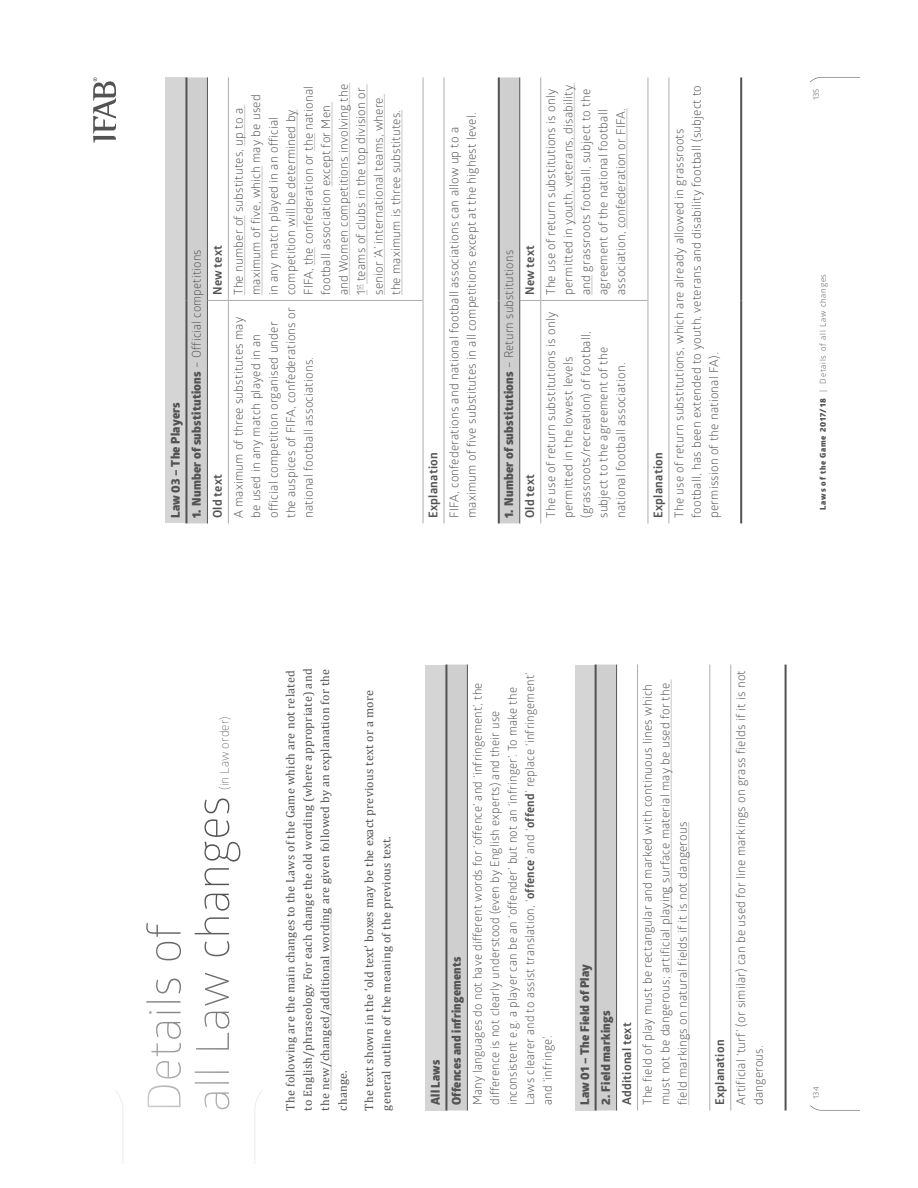
<style>
.page{position:relative;width:918px;height:1188px;background:#fff}
.page>*{position:absolute;margin:0;border:0;box-sizing:border-box;transform-origin:0 0}
.t1{font:12.15px/17.5px "Glober";letter-spacing:.02em;color:#535353}
.t2{font:12.15px/17.5px "Cambria";letter-spacing:.02em;color:#535353}
.t3{font:800 12.15px/21px "Glober";letter-spacing:.02em;color:#535353}
.t4{font:700 12.15px "Glober";letter-spacing:.02em;color:#535353}
.t5{font:300 12.15px "Glober";letter-spacing:.01em;color:#535353}
.t6{font:8.1px "Glober";letter-spacing:.1em;color:#535353}
.s1{font-weight:400}
.s2{font-weight:700}
.s3{font-weight:800}
</style>
<div class="page">
<svg style="left:810px;top:1105px;width:49px;height:6px"></svg>
<hr style="left:330px;top:907px;width:2px;height:183px;background:#d5d5d5">
<div style="left:425px;top:665px;width:21px;height:446px;background:#d5d5d5"></div>
<svg style="left:447px;top:665px;width:169px;height:446px"></svg>
<div style="left:575px;top:665px;width:21px;height:446px;background:#d5d5d5"></div>
<hr style="left:637px;top:665px;width:1px;height:446px;background:#adadad">
<hr style="left:709px;top:665px;width:1px;height:446px;background:#adadad">
<hr style="left:730px;top:665px;width:1px;height:446px;background:#adadad">
<hr style="left:616px;top:665px;width:1px;height:446px;background:#535353">
<hr style="left:595px;top:665px;width:2px;height:446px;background:#535353">
<hr style="left:445px;top:665px;width:2px;height:446px;background:#535353">
<hr style="left:467px;top:665px;width:1px;height:446px;background:#535353">
<hr style="left:785px;top:665px;width:2px;height:446px;background:#535353">
<hr style="left:671px;top:679px;width:1px;height:294px;background:#d5d5d5">
<hr style="left:688px;top:822px;width:1px;height:283px;background:#d5d5d5">
<svg style="left:146px;top:923px;width:35px;height:184px"></svg>
<svg style="left:195px;top:842px;width:45px;height:267px"></svg>
<svg style="left:116px;top:1091px;width:7px;height:73px"></svg>
<svg style="left:255px;top:1091px;width:7px;height:16px"></svg>
<svg style="left:810px;top:77px;width:49px;height:5px"></svg>
<svg style="left:93px;top:77px;width:23px;height:66px"></svg>
<div style="left:166px;top:77px;width:20px;height:446px;background:#d5d5d5"></div>
<svg style="left:187px;top:77px;width:332px;height:446px"></svg>
<hr style="left:228px;top:300px;width:1px;height:223px;background:#adadad">
<hr style="left:228px;top:77px;width:1px;height:223px;background:#adadad">
<hr style="left:423px;top:300px;width:1px;height:223px;background:#adadad">
<hr style="left:423px;top:77px;width:1px;height:223px;background:#adadad">
<hr style="left:444px;top:300px;width:1px;height:223px;background:#adadad">
<hr style="left:444px;top:77px;width:1px;height:223px;background:#adadad">
<hr style="left:540px;top:300px;width:1px;height:223px;background:#adadad">
<hr style="left:540px;top:77px;width:1px;height:223px;background:#adadad">
<hr style="left:648px;top:300px;width:1px;height:223px;background:#adadad">
<hr style="left:648px;top:77px;width:1px;height:223px;background:#adadad">
<hr style="left:669px;top:300px;width:1px;height:223px;background:#adadad">
<hr style="left:669px;top:77px;width:1px;height:223px;background:#adadad">
<svg style="left:208px;top:300px;width:20px;height:1px"></svg>
<hr style="left:229px;top:300px;width:194px;height:1px;background:#adadad">
<svg style="left:520px;top:300px;width:20px;height:1px"></svg>
<hr style="left:541px;top:300px;width:107px;height:1px;background:#adadad">
<hr style="left:207px;top:300px;width:1px;height:223px;background:#535353">
<hr style="left:207px;top:77px;width:1px;height:223px;background:#535353">
<hr style="left:519px;top:300px;width:1px;height:223px;background:#535353">
<hr style="left:519px;top:77px;width:1px;height:223px;background:#535353">
<hr style="left:185px;top:300px;width:2px;height:223px;background:#535353">
<hr style="left:185px;top:77px;width:2px;height:223px;background:#535353">
<hr style="left:498px;top:300px;width:2px;height:223px;background:#535353">
<hr style="left:498px;top:77px;width:2px;height:223px;background:#535353">
<hr style="left:740px;top:300px;width:2px;height:223px;background:#535353">
<hr style="left:740px;top:77px;width:2px;height:223px;background:#535353">
<hr style="left:244px;top:216px;width:1px;height:79px;background:#d5d5d5">
<hr style="left:244px;top:104px;width:1px;height:42px;background:#d5d5d5">
<hr style="left:261px;top:166px;width:2px;height:129px;background:#d5d5d5">
<hr style="left:296px;top:109px;width:2px;height:118px;background:#d5d5d5">
<svg style="left:314px;top:247px;width:1px;height:18px"></svg>
<svg style="left:314px;top:133px;width:1px;height:18px"></svg>
<hr style="left:331px;top:102px;width:2px;height:84px;background:#d5d5d5">
<hr style="left:349px;top:83px;width:1px;height:212px;background:#d5d5d5">
<svg style="left:362px;top:284px;width:6px;height:11px"></svg>
<hr style="left:366px;top:84px;width:2px;height:200px;background:#d5d5d5">
<hr style="left:384px;top:94px;width:1px;height:201px;background:#d5d5d5">
<hr style="left:401px;top:110px;width:2px;height:185px;background:#d5d5d5">
<hr style="left:574px;top:83px;width:1px;height:142px;background:#d5d5d5">
<hr style="left:591px;top:275px;width:2px;height:20px;background:#d5d5d5">
<hr style="left:626px;top:108px;width:2px;height:120px;background:#d5d5d5">
<p class="t3" style="left:166px;top:518px;width:118px;rotate:-90deg">Law 03 – The Players</p>
<p class="t4" style="left:211px;top:295px;width:51px;rotate:-90deg">New text</p>
<p class="t3" style="left:187px;top:518px;width:270px;rotate:-90deg">1. Number of substitutions <span class="s1">– Official competitions<br></span><span class="s2">Old text</span></p>
<p class="t1" style="left:231px;top:295px;width:213px;rotate:-90deg">The number of substitutes, up to a maximum of five, which may be used in any match played in an official competition will be determined by FIFA, the confederation or the national football association except for Men and Women competitions involving the 1<sup>st</sup> teams of clubs in the top division or senior ‘A’ international teams, where the maximum is three substitutes.</p>
<p class="t1" style="left:231px;top:518px;width:212px;rotate:-90deg">A maximum of three substitutes may be used in any match played in an official competition organised under the auspices of FIFA, confederations or national football associations.</p>
<p class="t4" style="left:426px;top:518px;width:67px;rotate:-90deg">Explanation</p>
<p class="t1" style="left:447px;top:518px;width:407px;rotate:-90deg">FIFA, confederations and national football associations can allow up to a maximum of five substitutes in all competitions except at the highest level.</p>
<p class="t4" style="left:523px;top:295px;width:51px;rotate:-90deg">New text</p>
<p class="t3" style="left:500px;top:518px;width:269px;rotate:-90deg">1. Number of substitutions <span class="s1">– Return substitutions<br></span><span class="s2">Old text</span></p>
<p class="t1" style="left:544px;top:295px;width:212px;rotate:-90deg">The use of return substitutions is only permitted in youth, veterans, disability and grassroots football, subject to the agreement of the national football association, confederation or FIFA.</p>
<p class="t1" style="left:544px;top:518px;width:208px;rotate:-90deg">The use of return substitutions is only permitted in the lowest levels (grassroots/recreation) of football, subject to the agreement of the national football association.</p>
<p class="t4" style="left:651px;top:518px;width:67px;rotate:-90deg">Explanation</p>
<p class="t1" style="left:672px;top:518px;width:434px;rotate:-90deg">The use of return substitutions, which are already allowed in grassroots football, has been extended to youth, veterans and disability football (subject to permission of the national FA).</p>
<p class="t6" style="left:813px;top:100px;width:13px;rotate:-90deg">135</p>
<p class="t6" style="left:820px;top:510px;width:237px;rotate:-90deg"><span class="s3">Laws of the Game 2017/18</span> | Details of all Law changes</p>
<p class="t5" style="left:218px;top:790px;width:75px;rotate:-90deg">(in Law order)</p>
<p class="t2" style="left:281px;top:1111px;width:443px;rotate:-90deg">The following are the main changes to the Laws of the Game which are not related to English/phraseology. For each change the old wording (where appropriate) and the new/changed/additional wording are given followed by an explanation for the change.</p>
<p class="t2" style="left:360px;top:1111px;width:422px;rotate:-90deg">The text shown in the ‘old text’ boxes may be the exact previous text or a more general outline of the meaning of the previous text.</p>
<p class="t3" style="left:426px;top:1105px;width:150px;rotate:-90deg">All Laws<br>Offences and infringements</p>
<p class="t1" style="left:470px;top:1105px;width:434px;rotate:-90deg">Many languages do not have different words for ‘offence’ and ‘infringement’, the difference is not clearly understood (even by English experts) and their use inconsistent e.g. a player can be an ‘offender’ but not an ‘infringer’. To make the Laws clearer and to assist translation, ‘<span class="s2">offence</span>’ and ‘<span class="s2">offend</span>’ replace ‘infringement’ and ‘infringe’.</p>
<p class="t3" style="left:576px;top:1105px;width:143px;rotate:-90deg">Law 01 – The Field of Play</p>
<p class="t3" style="left:597px;top:1105px;width:96px;rotate:-90deg">2. Field markings</p>
<p class="t4" style="left:620px;top:1105px;width:84px;rotate:-90deg">Additional text</p>
<p class="t1" style="left:640px;top:1105px;width:424px;text-align:justify;rotate:-90deg">The field of play must be rectangular and marked with continuous lines which must not be dangerous; artificial playing surface material may be used for the field markings on natural fields if it is not dangerous</p>
<p class="t4" style="left:713px;top:1105px;width:67px;rotate:-90deg">Explanation</p>
<p class="t1" style="left:734px;top:1105px;width:436px;rotate:-90deg">Artificial ‘turf’ (or similar) can be used for line markings on grass fields if it is not dangerous.</p>
<p class="t6" style="left:813px;top:1099px;width:14px;rotate:-90deg">134</p>
</div>
